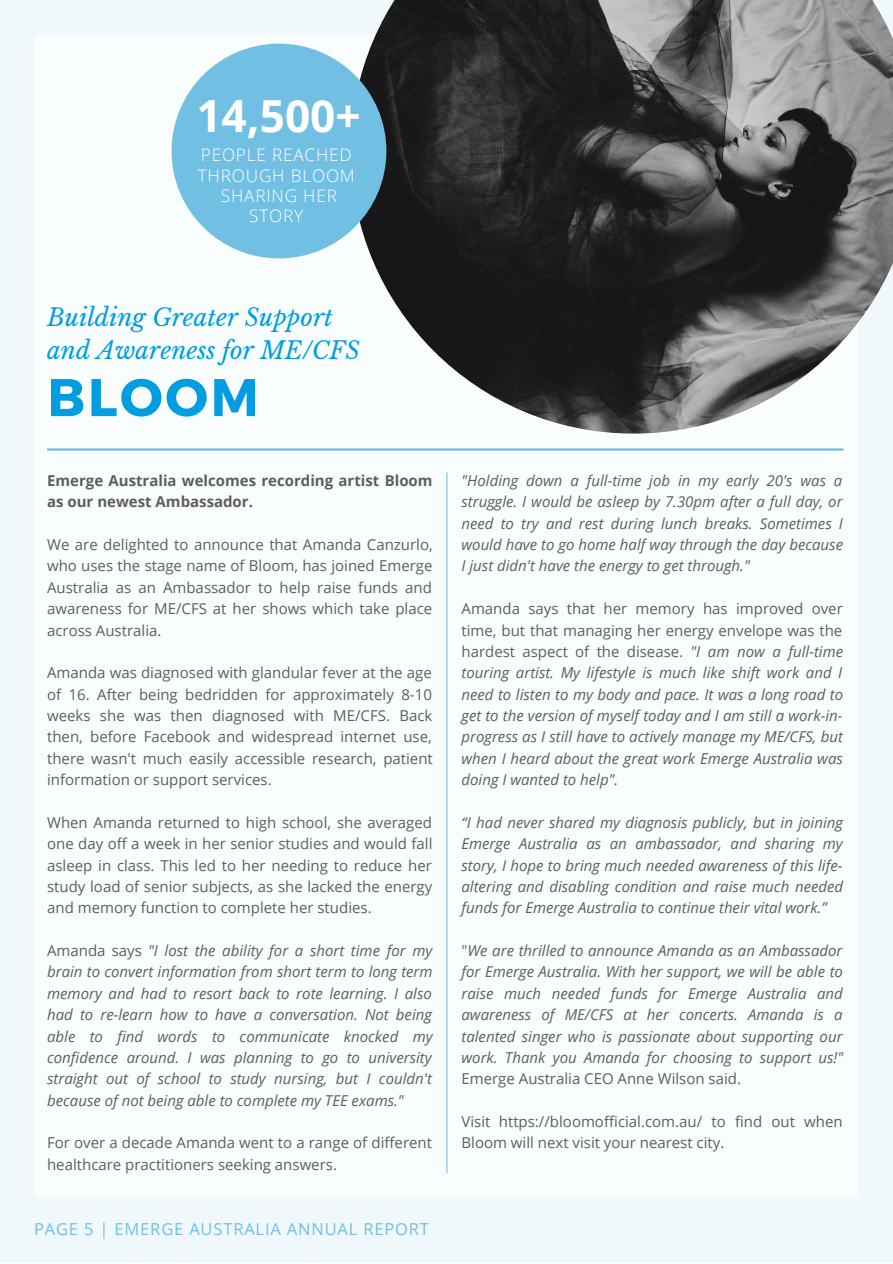
<style>
.page{position:relative;width:893px;height:1264px;background:#fff}
.page>*{position:absolute;margin:0;border:0;box-sizing:border-box;transform-origin:0 0}
.t1{font:700 52.95px "Montserrat";letter-spacing:.05em;color:#009ee0}
.t2{font:700 44.25px "Open Sans";color:#fff}
.t3{font:italic 24px/32.5px "Libre Baskerville";color:#009ee0}
.t4{font:300 17.25px/20.2px "Open Sans";letter-spacing:.045em;color:#fff;text-align:center}
.t5{font:16.5px "Open Sans";letter-spacing:.05em;color:#72bfe4}
.t6{font:italic 15px/21.3px "Open Sans";color:#5e5e5e;text-align:justify}
.t7{font:15px/21.3px "Open Sans";color:#5e5e5e;text-align:justify}
.t8{font:700 15px/21.3px "Open Sans";color:#5e5e5e}
.s1{font-style:normal}
</style>
<div class="page">
<div style="left:0;top:0;width:892px;height:1262px;background:#f1f8fc"></div>
<div style="left:34px;top:35px;width:824px;height:1161px;background:#f9fdfe"></div>
<img style="left:351px;top:0;width:541px;height:433px">
<div style="left:171px;top:44px;width:215px;height:214px;background:#72bfe4;border-radius:50%"></div>
<hr style="left:446px;top:472px;width:1px;height:701px;background:#72bfe4">
<hr style="left:47px;top:448px;width:796px;height:2px;background:#72bfe4">
<h2 class="t2" style="left:196px;top:85px;width:166px">14,500+</h2>
<p class="t4" style="left:198px;top:145px;width:158px">PEOPLE REACHED<br>THROUGH BLOOM<br>SHARING HER<br>STORY</p>
<h3 class="t3" style="left:47px;top:301px;width:314px">Building Greater Support and Awareness for ME/CFS</h3>
<h1 class="t1" style="left:47px;top:363px;width:213px">BLOOM</h1>
<p class="t8" style="left:47px;top:469px;width:387px">Emerge Australia welcomes recording artist Bloom as our newest Ambassador.</p>
<p class="t7" style="left:47px;top:533px;width:387px">We are delighted to announce that Amanda Canzurlo, who uses the stage name of Bloom, has joined Emerge Australia as an Ambassador to help raise funds and awareness for ME/CFS at her shows which take place across Australia.</p>
<p class="t7" style="left:47px;top:662px;width:387px">Amanda was diagnosed with glandular fever at the age of 16. After being bedridden for approximately 8-10 weeks she was then diagnosed with ME/CFS. Back then, before Facebook and widespread internet use, there wasn't much easily accessible research, patient information or support services.</p>
<p class="t7" style="left:47px;top:811px;width:387px">When Amanda returned to high school, she averaged one day off a week in her senior studies and would fall asleep in class. This led to her needing to reduce her study load of senior subjects, as she lacked the energy and memory function to complete her studies.</p>
<p class="t6" style="left:47px;top:939px;width:387px"><span class="s1">Amanda says</span> "I lost the ability for a short time for my brain to convert information from short term to long term memory and had to resort back to rote learning. I also had to re-learn how to have a conversation. Not being able to find words to communicate knocked my confidence around. I was planning to go to university straight out of school to study nursing, but I couldn't because of not being able to complete my TEE exams."</p>
<p class="t7" style="left:47px;top:1131px;width:386px">For over a decade Amanda went to a range of different healthcare practitioners seeking answers.</p>
<p class="t5" style="left:34px;top:1217px;width:396px">PAGE 5 | EMERGE AUSTRALIA ANNUAL REPORT</p>
<p class="t6" style="left:461px;top:469px;width:383px">"Holding down a full-time job in my early 20's was a struggle. I would be asleep by 7.30pm after a full day, or need to try and rest during lunch breaks. Sometimes I would have to go home half way through the day because I just didn't have the energy to get through."</p>
<p class="t6" style="left:461px;top:597px;width:383px"><span class="s1">Amanda says that her memory has improved over time, but that managing her energy envelope was the hardest aspect of the disease.</span> "I am now a full-time touring artist. My lifestyle is much like shift work and I need to listen to my body and pace. It was a long road to get to the version of myself today and I am still a work-in&shy;progress as I still have to actively manage my ME/CFS, but when I heard about the great work Emerge Australia was doing I wanted to help".</p>
<p class="t6" style="left:461px;top:811px;width:383px">“I had never shared my diagnosis publicly, but in joining Emerge Australia as an ambassador, and sharing my story, I hope to bring much needed awareness of this life&shy;altering and disabling condition and raise much needed funds for Emerge Australia to continue their vital work.”</p>
<p class="t6" style="left:461px;top:939px;width:383px"><span class="s1">"</span>We are thrilled to announce Amanda as an Ambassador for Emerge Australia. With her support, we will be able to raise much needed funds for Emerge Australia and awareness of ME/CFS at her concerts. Amanda is a talented singer who is passionate about supporting our work. Thank you Amanda for choosing to support us!"</p>
<p class="t7" style="left:461px;top:1067px;width:281px">Emerge Australia CEO Anne Wilson said.</p>
<p class="t7" style="left:461px;top:1110px;width:383px">Visit https://bloomofficial.com.au/ to find out when<br>Bloom will next visit your nearest city.</p>
</div>
